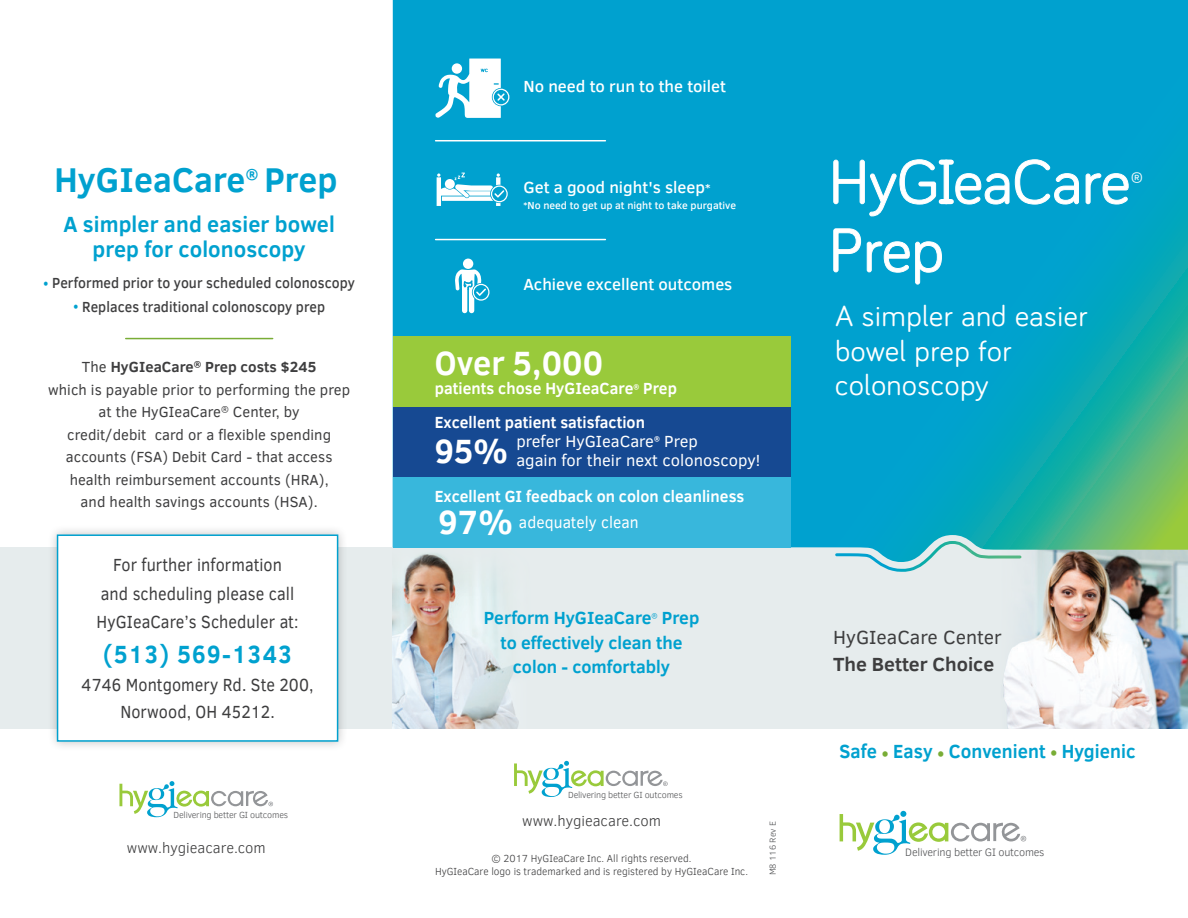
<style>
.page{position:relative;width:1188px;height:918px;background:#fff}
.page>*{position:absolute;margin:0;border:0;box-sizing:border-box;transform-origin:0 0}
.Text{font:63.3px "Bariol";color:#fff}
.t1{font:700 35.25px "Clear Sans";letter-spacing:.005em;color:#00a1cf;scale:.96 1}
.t2{font:700 34.5px "Clear Sans";letter-spacing:.005em;color:#fff;scale:.95 1}
.Text-2{font:34.5px "Bariol";color:#fff}
.Text-3{font:30px/34.5px "Bariol";letter-spacing:.02em;color:#fff}
.t3{font:700 25.5px "Clear Sans";letter-spacing:.06em;color:#00a1cf;scale:.9 1}
.t4{font:700 22.5px "Clear Sans";letter-spacing:.005em;color:#00a1cf;scale:.96 1}
.t5{font:700 19.5px "Clear Sans";letter-spacing:.005em;color:#00a1cf;scale:.94 1}
.Text-4{font:19.5px "Clear Sans";color:#3e3e3f}
.Text-5{font:700 19.5px "Clear Sans";color:#3e3e3f}
.t6{font:700 19.5px "Clear Sans";color:#79ad36;scale:.94 1}
.t7{font:18px/28.5px "Clear Sans";letter-spacing:.005em;color:#3e3e3f;text-align:center;scale:.9 1}
.Text-6{font:700 18px "Clear Sans";color:#00a1cf}
.t8{font:700 16.5px "Clear Sans";letter-spacing:.005em;color:#fff;scale:.95 1}
.Text-7{font:500 16.5px "Clear Sans";color:#fff}
.t9{font:16.5px "Clear Sans";color:#fff}
.t10{font:16.5px "Clear Sans";color:#fff;scale:.95 1}
.t11{font:15px/22.5px "Clear Sans";letter-spacing:.005em;color:#3e3e3f}
.t12{font:500 15px "Clear Sans";letter-spacing:.005em;color:#3e3e3f;scale:.92 1}
.t13{font:300 15px "Clear Sans";color:#3e3e3f}
.t14{font:700 15px "Clear Sans";letter-spacing:.005em;color:#3e3e3f}
.t15{font:15px "Adobe Hebrew";color:#00a1cf;scale:.92 1}
.t16{font:700 14.85px "Clear Sans";color:#00a1cf;scale:.96 1}
.Text-8{font:500 12px "Clear Sans";color:#fff}
.t17{font:300 11.1px "Clear Sans";letter-spacing:-.02em;color:#57585a}
.Text-9{font:300 10.5px/13.5px "Clear Sans";color:#3e3e3f;text-align:center}
.Text-10{font:500 10.5px "Clear Sans";color:#fff}
.t18{font:300 9.15px "Clear Sans";letter-spacing:-.02em;color:#57585a}
.Text-11{font:300 9px "Clear Sans";color:#57585a}
.Text-12{font:500 9px "Clear Sans";color:#fff}
.t19{font:700 8.7px "Clear Sans";color:#3e3e3f}
.t20{font:8.7px "Clear Sans";color:#3e3e3f}
.t21{font:700 7.05px "Clear Sans";color:#fff;scale:.95 1}
.Text-13{font:7.05px "Clear Sans";color:#00a1cf}
.s1{font-weight:400}
.s2{color:#79ad36}
</style>
<div class="page">
<div style="left:0;top:547px;width:1188px;height:182px;background:#e6eced"></div>
<img style="left:393px;top:562px;width:126px;height:167px">
<img style="left:1003px;top:562px;width:185px;height:167px">
<svg style="left:393px;top:0;width:795px;height:562px;background:#0ba4c7"></svg>
<svg style="left:834px;top:542px;width:189px;height:32px"></svg>
<svg style="left:840px;top:811px;width:186px;height:44px"></svg>
<svg style="left:514px;top:761px;width:154px;height:36px"></svg>
<svg style="left:119px;top:781px;width:154px;height:36px"></svg>
<svg style="left:833px;top:159px;width:104px;height:58px;background:#1aaad3"></svg>
<div style="left:944px;top:160px;width:5px;height:44px;border:1px solid #fff;border-radius:2px"></div>
<svg style="left:955px;top:159px;width:124px;height:46px;background:#20acd5"></svg>
<svg style="left:1085px;top:173px;width:44px;height:32px"></svg>
<svg style="left:833px;top:228px;width:109px;height:57px;background:#1aaad3"></svg>
<div style="left:941px;top:160px;width:10px;height:5px;background:#fff"></div>
<div style="left:941px;top:199px;width:10px;height:5px;background:#fff"></div>
<div style="left:393px;top:407px;width:397px;height:71px;background:#164992"></div>
<div style="left:393px;top:337px;width:397px;height:70px;background:#99ca3b"></div>
<div style="left:393px;top:478px;width:397px;height:70px;background:#38b7dc"></div>
<div style="left:47px;top:525px;width:301px;height:226px;background:#231f20;opacity:.26"></div>
<div style="left:58px;top:535px;width:280px;height:206px;background:#fff"></div>
<div style="left:57px;top:534px;width:281px;height:208px;border:2px solid #00a1cf"></div>
<hr style="left:126px;top:338px;width:147px;height:1px;background:#79ad36">
<svg style="left:435px;top:59px;width:74px;height:59px"></svg>
<svg style="left:437px;top:173px;width:71px;height:33px"></svg>
<div style="left:463px;top:259px;width:10px;height:10px;background:#fff;border-radius:50%"></div>
<svg style="left:455px;top:269px;width:35px;height:44px"></svg>
<hr style="left:436px;top:140px;width:169px;height:1px;background:#fff">
<hr style="left:436px;top:239px;width:169px;height:1px;background:#fff">
<p class="t1" style="left:54px;top:155px;width:201px">HyGIeaCare</p>
<p class="t16" style="left:246px;top:164px;width:15px">®</p>
<p class="t1" style="left:264px;top:155px;width:78px">Prep</p>
<p class="t4" style="left:63px;top:207px;width:284px">A simpler and easier bowel</p>
<p class="t4" style="left:93px;top:233px;width:223px">prep for colonoscopy</p>
<p class="t12" style="left:52px;top:273px;width:331px">Performed prior to your scheduled colonoscopy</p>
<p class="t15" style="left:43px;top:273px;width:8px">•</p>
<p class="t12" style="left:82px;top:296px;width:266px">Replaces traditional colonoscopy prep</p>
<p class="t15" style="left:73px;top:296px;width:8px">•</p>
<p class="t19" style="left:194px;top:358px;width:9px">®</p>
<p class="t14" style="left:82px;top:356px;width:113px"><span class="s1">The</span> HyGIeaCare</p>
<p class="t11" style="left:48px;top:378px;width:304px">which is payable prior to performing the prep</p>
<p class="t11" style="left:233px;top:401px;width:68px">Center, by</p>
<p class="t14" style="left:205px;top:356px;width:113px">Prep costs $245</p>
<p class="t20" style="left:221px;top:404px;width:9px">®</p>
<p class="t11" style="left:155px;top:401px;width:178px;text-indent:-56px">at the HyGIeaCare<br>card or a flexible spending</p>
<p class="t11" style="left:67px;top:423px;width:81px">credit/debit</p>
<p class="t11" style="left:66px;top:446px;width:268px">accounts (FSA) Debit Card - that access</p>
<p class="t11" style="left:70px;top:468px;width:261px">health reimbursement accounts (HRA ,(</p>
<p class="t11" style="left:81px;top:491px;width:239px">and health savings accounts (HSA .(</p>
<p class="t7" style="left:97px;top:551px;width:226px">For further information<br>and scheduling please call<br>HyGIeaCare s’ Scheduler at:</p>
<p class="t3" style="left:103px;top:635px;width:211px">)513( 569-1343</p>
<p class="t7" style="left:82px;top:671px;width:259px;line-height:27px">4746 Montgomery Rd. Ste 200,<br>Norwood, OH 45212.</p>
<p class="t18" style="left:174px;top:809px;width:116px">Delivering better GI outcomes</p>
<p class="t13" style="left:127px;top:838px;width:140px">www.hygieacare.com</p>
<p class="Text-7" style="left:523px;top:75px;width:204px">No need to run to the toilet</p>
<p class="Text-7" style="left:523px;top:176px;width:183px">Get a good night s' sleep</p>
<p class="Text-8" style="left:705px;top:180px;width:7px">*</p>
<p class="Text-10" style="left:528px;top:198px;width:210px">No need to get up at night to take purgative</p>
<p class="Text-12" style="left:523px;top:200px;width:6px">*</p>
<p class="Text-7" style="left:523px;top:272px;width:210px">Achieve excellent outcomes</p>
<p class="t2" style="left:435px;top:337px;width:179px">Over 5,000</p>
<p class="t8" style="left:435px;top:377px;width:211px">patients chose HyGIeaCare</p>
<p class="t8" style="left:643px;top:377px;width:37px">Prep</p>
<p class="t21" style="left:634px;top:381px;width:8px">®</p>
<p class="t8" style="left:435px;top:411px;width:223px">Excellent patient satisfaction</p>
<p class="t9" style="left:516px;top:449px;width:245px">again for their next colonoscopy!</p>
<p class="t9" style="left:516px;top:430px;width:139px">prefer HyGIeaCare</p>
<p class="t9" style="left:664px;top:430px;width:35px">Prep</p>
<p class="t21" style="left:654px;top:434px;width:8px">®</p>
<p class="t2" style="left:435px;top:426px;width:78px">95%</p>
<p class="t8" style="left:435px;top:484px;width:327px">Excellent GI feedback on colon cleanliness</p>
<p class="t10" style="left:519px;top:511px;width:128px">adequately clean</p>
<p class="t2" style="left:438px;top:497px;width:80px">97%</p>
<p class="Text-6" style="left:484px;top:605px;width:169px">Perform HyGIeaCare</p>
<p class="Text-6" style="left:662px;top:605px;width:39px">Prep</p>
<p class="Text-6" style="left:501px;top:629px;width:183px">to effectively clean the</p>
<p class="Text-6" style="left:513px;top:653px;width:159px">colon - comfortably</p>
<p class="Text-13" style="left:652px;top:611px;width:8px">R</p>
<p class="t18" style="left:568px;top:789px;width:116px">Delivering better GI outcomes</p>
<p class="t13" style="left:522px;top:810px;width:140px">www.hygieacare.com</p>
<p class="Text-9" style="left:435px;top:851px;width:315px">© 2017 HyGIeaCare Inc. All rights reserved.<br>HyGIeaCare logo is trademarked and is registered by HyGIeaCare Inc.</p>
<p class="Text-11" style="left:767px;top:875px;width:56px;rotate:-90deg">M8 116 Rev E</p>
<p class="Text" style="left:829px;top:139px;width:303px">HyGIeaCare</p>
<p class="Text-2" style="left:1130px;top:161px;width:15px">R</p>
<p class="Text" style="left:829px;top:207px;width:116px">Prep</p>
<p class="Text-3" style="left:835px;top:298px;width:254px">A simpler and easier bowel prep for</p>
<p class="Text-3" style="left:835px;top:367px;width:155px">colonoscopy</p>
<p class="Text-4" style="left:833px;top:625px;width:170px">HyGIeaCare Center</p>
<p class="Text-5" style="left:833px;top:650px;width:163px">The Better Choice</p>
<p class="t5" style="left:840px;top:737px;width:41px">Safe</p>
<p class="t5" style="left:949px;top:737px;width:200px">Convenient <span class="s2">•</span> Hygienic</p>
<p class="t5" style="left:893px;top:737px;width:44px">Easy</p>
<p class="t6" style="left:882px;top:740px;width:9px">•</p>
<p class="t6" style="left:937px;top:740px;width:9px">•</p>
<p class="t17" style="left:905px;top:845px;width:141px">Delivering better GI outcomes</p>
</div>
